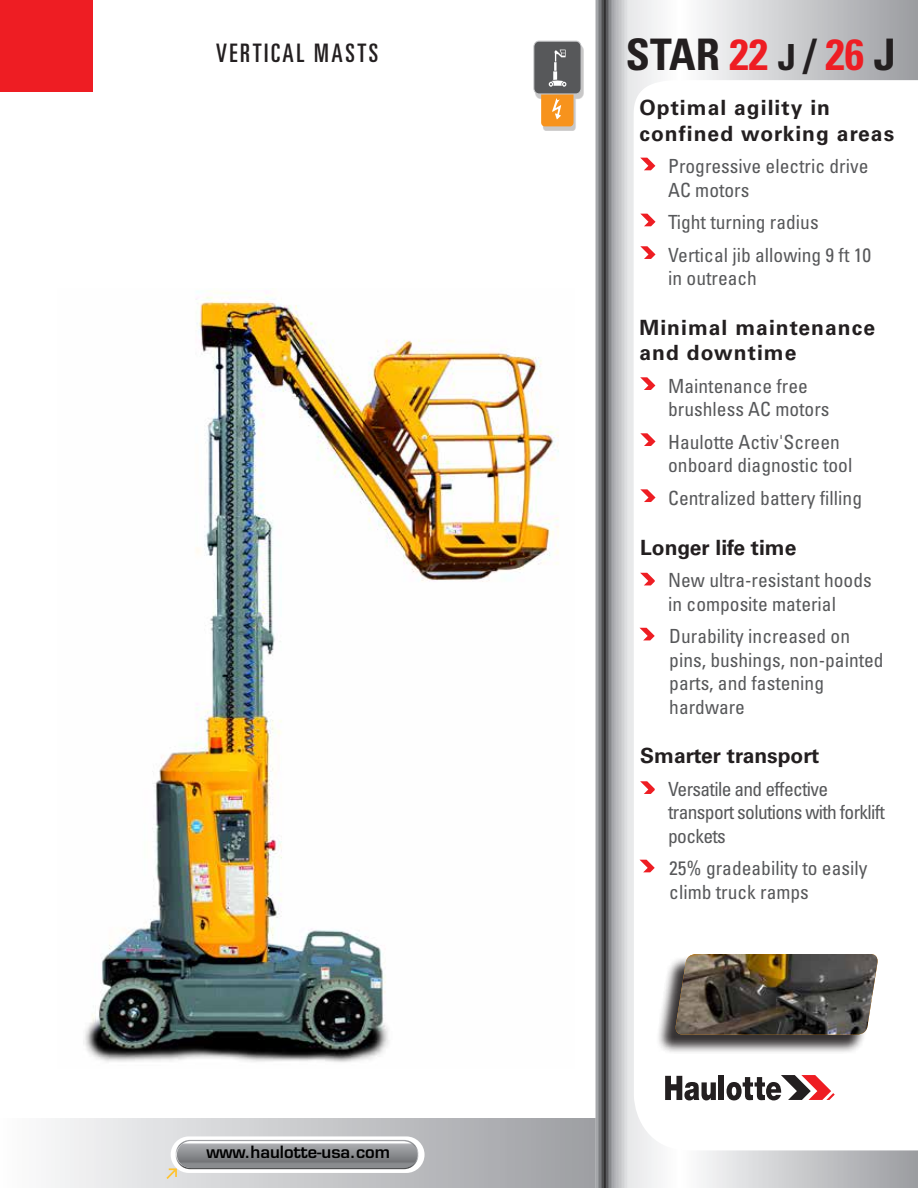
<style>
.page{position:relative;width:918px;height:1188px;background:#fff}
.page>*{position:absolute;margin:0;border:0;box-sizing:border-box;transform-origin:0 0}
.t1{font:700 condensed 43.5px "Univers";color:#231f20}
.t2{font:ultra-condensed 25.5px "Univers";letter-spacing:.1em;color:#231f20}
.t3{font:700 21px/25.2px "Univers";letter-spacing:.05em;color:#231f20}
.t4{font:700 21px "Univers";color:#231f20}
.t5{font:condensed 19.5px/23.4px "Univers";color:#57585a}
.t6{font:condensed 19.5px/23.4px "Univers";letter-spacing:-.035em;color:#57585a}
.t7{font:600 16.5px "Eurostile";color:#000}
.s1{color:#ee1d23}
.s2{font-size:36px}
</style>
<div class="page">
<div style="left:0;top:1118px;width:603px;height:70px;background:linear-gradient(to right,#fbfcfc,#9b9da1)"></div>
<div style="left:171px;top:1136px;width:254px;height:37px;background:#fff;border-radius:18px"></div>
<div style="left:176px;top:1140px;width:243px;height:29px;background:#a0a1a5;border-radius:15px"></div>
<svg style="left:166px;top:1141px;width:252px;height:38px"></svg>
<svg style="left:595px;top:0;width:323px;height:1188px"></svg>
<div style="left:656px;top:956px;width:220px;height:98px;background:#231f20;opacity:.91"></div>
<img style="left:674px;top:954px;width:205px;height:81px">
<img style="left:83px;top:290px;width:476px;height:772px">
<div style="left:535px;top:44px;width:49px;height:86px;background:#231f20;opacity:.25"></div>
<div style="left:541px;top:90px;width:33px;height:36px;background:#f7931d;border-radius:4px"></div>
<div style="left:534px;top:41px;width:47px;height:53px;background:#57585a;border-radius:5px"></div>
<div style="left:533px;top:41px;width:49px;height:53px;border:1px solid #c7c8ca;border-radius:5px"></div>
<svg style="left:549px;top:50px;width:17px;height:37px"></svg>
<svg style="left:552px;top:98px;width:9px;height:22px"></svg>
<svg style="left:640px;top:158px;width:15px;height:12px"></svg>
<svg style="left:640px;top:214px;width:16px;height:12px"></svg>
<svg style="left:640px;top:246px;width:16px;height:13px"></svg>
<svg style="left:640px;top:573px;width:15px;height:12px"></svg>
<svg style="left:640px;top:628px;width:15px;height:12px"></svg>
<div style="left:0;top:0;width:92px;height:91px;background:#ee1d23"></div>
<svg style="left:640px;top:377px;width:15px;height:13px"></svg>
<svg style="left:640px;top:433px;width:16px;height:13px"></svg>
<svg style="left:640px;top:489px;width:16px;height:13px"></svg>
<svg style="left:640px;top:781px;width:15px;height:13px"></svg>
<svg style="left:640px;top:860px;width:15px;height:12px"></svg>
<h2 class="t2" style="left:216px;top:39px;width:164px">VERTICAL MASTS</h2>
<h1 class="t1" style="left:626px;top:28px;width:271px">STAR <span class="s1">22</span> <span class="s2">J</span> / <span class="s1">26</span> J</h1>
<p class="t3" style="left:640px;top:96px;width:256px">Optimal agility in confined working areas</p>
<p class="t5" style="left:668px;top:154px;width:202px">Progressive electric drive<br>AC motors</p>
<p class="t5" style="left:668px;top:206px;width:204px;line-height:32.7px">Tight turning radius<br>Vertical jib allowing 9 ft 10</p>
<p class="t5" style="left:668px;top:266px;width:90px">in outreach</p>
<p class="t3" style="left:640px;top:315px;width:237px">Minimal maintenance and downtime</p>
<p class="t5" style="left:668px;top:374px;width:163px">Maintenance free brushless AC motors</p>
<p class="t5" style="left:668px;top:430px;width:186px">Haulotte Activ'Screen onboard diagnostic tool</p>
<p class="t5" style="left:668px;top:486px;width:195px">Centralized battery filling</p>
<p class="t4" style="left:640px;top:535px;width:158px">Longer life time</p>
<p class="t5" style="left:668px;top:568px;width:205px">New ultra-resistant hoods in composite material</p>
<p class="t5" style="left:669px;top:624px;width:216px">Durability increased on pins, bushings, non-painted parts, and fastening hardware</p>
<p class="t7" style="left:206px;top:1142px;width:185px">www.haulotte-usa.com</p>
<p class="t4" style="left:640px;top:744px;width:181px">Smarter transport</p>
<p class="t6" style="left:668px;top:777px;width:218px">Versatile and effective transport solutions with forklift pockets</p>
<p class="t5" style="left:669px;top:856px;width:200px">25% gradeability to easily climb truck ramps</p>
</div>
